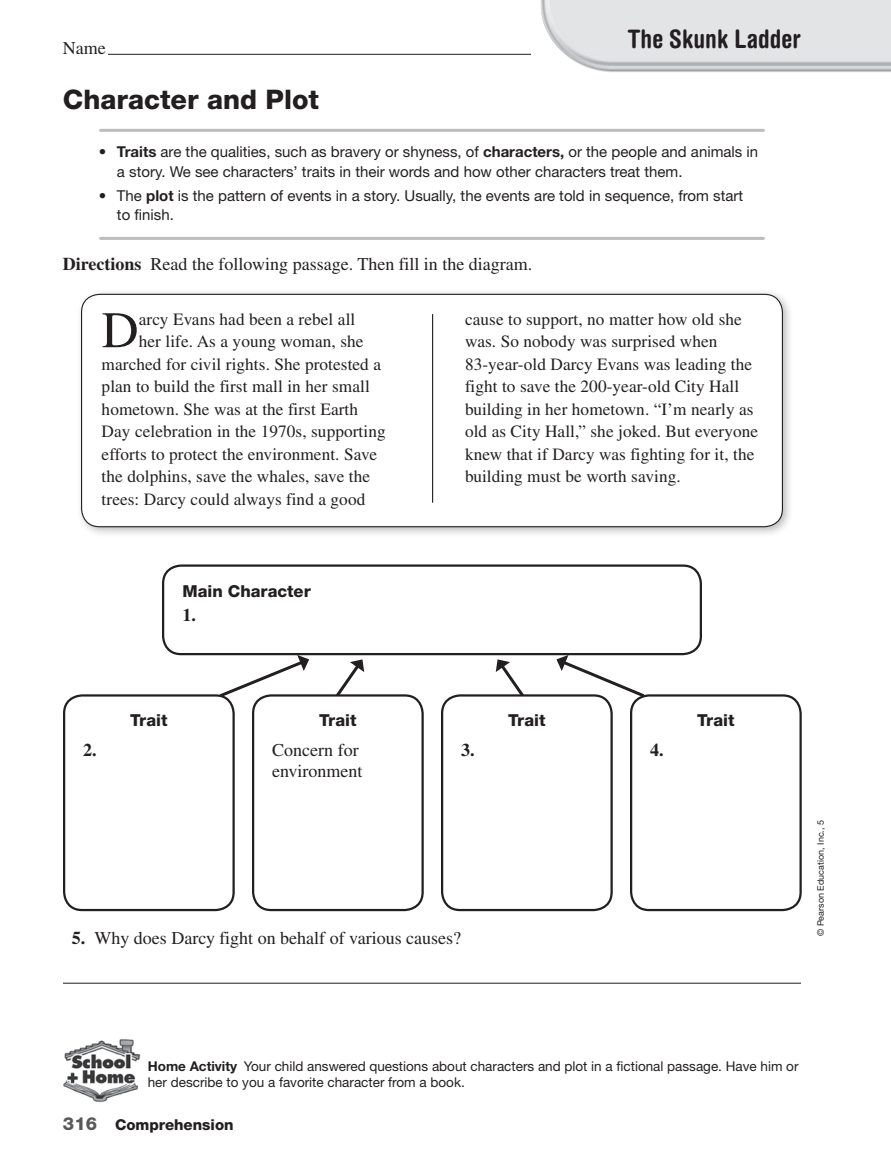
<style>
.page{position:relative;width:891px;height:1175px;background:#fff}
.page>*{position:absolute;margin:0;border:0;box-sizing:border-box;transform-origin:0 0}
.t1{font:51.3px "Times LT Std";color:#231f20}
.t2{font:800 27px "Helvetica Neue LT Std";color:#231f20}
.t3{font:700 condensed 25.5px "Helvetica Rounded LT Std";color:#231f20}
.t4{font:18px/21px "Times LT Std";color:#231f20}
.t5{font:700 18px "Times LT Std";color:#231f20}
.t6{font:17.25px/22.5px "Times LT Std";letter-spacing:.005em;color:#231f20}
.t7{font:800 16.5px "Helvetica Neue LT Std";color:#231f20}
.t8{font:15px/19.5px "Helvetica Neue LT Std";color:#231f20}
.t9{font:800 15px "Helvetica Neue LT Std";color:#231f20}
.t10{font:13.5px/16.5px "Helvetica Neue LT Std";color:#231f20}
.t11{font:9px "Helvetica Neue LT Std";color:#231f20}
.s1{font-weight:700}
.s2{font-size:18px;color:#57585a}
</style>
<div class="page">
<img style="left:528px;top:0;width:363px;height:72px">
<img style="left:63px;top:1039px;width:78px;height:64px">
<hr style="left:108px;top:54px;width:423px;height:1px;background:#231f20">
<hr style="left:63px;top:982px;width:738px;height:1px;background:#231f20">
<hr style="left:100px;top:129px;width:663px;height:3px;background:#bcbdc0">
<hr style="left:100px;top:237px;width:663px;height:3px;background:#bcbdc0">
<div style="left:76px;top:288px;width:718px;height:250px;background:#231f20;opacity:.3"></div>
<div style="left:82px;top:294px;width:700px;height:232px;background:#fff;border-radius:18px"></div>
<div style="left:81px;top:294px;width:702px;height:233px;border:1px solid #231f20;border-radius:18px"></div>
<hr style="left:432px;top:314px;width:1px;height:188px;background:#231f20">
<div style="left:162px;top:564px;width:540px;height:91px;border:2px solid #231f20;border-radius:18px"></div>
<svg style="left:336px;top:659px;width:28px;height:35px"></svg>
<svg style="left:216px;top:655px;width:93px;height:44px"></svg>
<svg style="left:496px;top:659px;width:28px;height:35px"></svg>
<svg style="left:556px;top:655px;width:92px;height:44px"></svg>
<div style="left:64px;top:695px;width:170px;height:215px;background:#fff;border-radius:18px"></div>
<div style="left:63px;top:694px;width:172px;height:217px;border:2px solid #231f20;border-radius:18px"></div>
<div style="left:253px;top:695px;width:170px;height:215px;background:#fff;border-radius:18px"></div>
<div style="left:252px;top:694px;width:172px;height:217px;border:2px solid #231f20;border-radius:18px"></div>
<div style="left:442px;top:695px;width:170px;height:215px;background:#fff;border-radius:18px"></div>
<div style="left:441px;top:694px;width:172px;height:217px;border:2px solid #231f20;border-radius:18px"></div>
<div style="left:631px;top:695px;width:170px;height:215px;background:#fff;border-radius:18px"></div>
<div style="left:630px;top:694px;width:172px;height:217px;border:2px solid #231f20;border-radius:18px"></div>
<p class="t4" style="left:63px;top:37px;width:44px">Name</p>
<p class="t3" style="left:628px;top:23px;width:175px">The Skunk Ladder</p>
<p class="t2" style="left:63px;top:84px;width:258px">Character and Plot</p>
<p class="t8" style="left:117px;top:142px;width:643px;text-indent:-18px">• <span class="s1">Traits</span> are the qualities, such as bravery or shyness, of <span class="s1">characters,</span> or the people and animals in a story. We see characters’ traits in their words and how other characters treat them.</p>
<p class="t8" style="left:117px;top:185px;width:628px;text-indent:-18px">• The <span class="s1">plot</span> is the pattern of events in a story. Usually, the events are told in sequence, from start to finish.</p>
<p class="t4" style="left:63px;top:253px;width:471px"><span class="s1">Directions</span> Read the following passage. Then fill in the diagram.</p>
<p class="t1" style="left:102px;top:301px;width:38px">D</p>
<p class="t6" style="left:139px;top:307px;width:218px">arcy Evans had been a rebel all</p>
<p class="t6" style="left:465px;top:307px;width:295px">cause to support, no matter how old she was. So nobody was surprised when 83-year-old Darcy Evans was leading the fight to save the 200-year-old City Hall building in her hometown. “I’m nearly as old as City Hall,” she joked. But everyone knew that if Darcy was fighting for it, the building must be worth saving.</p>
<p class="t6" style="left:139px;top:330px;width:226px">her life. As a young woman, she</p>
<p class="t6" style="left:102px;top:352px;width:281px">marched for civil rights. She protested a</p>
<p class="t6" style="left:102px;top:375px;width:270px">plan to build the first mall in her small</p>
<p class="t6" style="left:102px;top:397px;width:258px">hometown. She was at the first Earth</p>
<p class="t6" style="left:102px;top:420px;width:286px">Day celebration in the 1970s, supporting</p>
<p class="t6" style="left:102px;top:442px;width:277px">efforts to protect the environment. Save</p>
<p class="t6" style="left:102px;top:465px;width:270px">the dolphins, save the whales, save the</p>
<p class="t6" style="left:102px;top:487px;width:265px">trees: Darcy could always find a good</p>
<p class="t7" style="left:182px;top:581px;width:130px">Main Character</p>
<p class="t5" style="left:182px;top:603px;width:15px">1.</p>
<p class="t5" style="left:83px;top:739px;width:15px">2.</p>
<p class="t7" style="left:130px;top:710px;width:39px">Trait</p>
<p class="t7" style="left:319px;top:710px;width:39px">Trait</p>
<p class="t4" style="left:272px;top:739px;width:92px">Concern for environment</p>
<p class="t5" style="left:461px;top:739px;width:15px">3.</p>
<p class="t7" style="left:508px;top:710px;width:39px">Trait</p>
<p class="t5" style="left:650px;top:739px;width:15px">4.</p>
<p class="t7" style="left:697px;top:710px;width:39px">Trait</p>
<p class="t4" style="left:72px;top:927px;width:391px"><span class="s1">5.</span> Why does Darcy fight on behalf of various causes?</p>
<p class="t11" style="left:815px;top:936px;width:118px;rotate:-90deg">© Pearson Education, Inc., 5</p>
<p class="t10" style="left:148px;top:1057px;width:652px"><span class="s1">Home Activity</span> Your child answered questions about characters and plot in a fictional passage. Have him or her describe to you a favorite character from a book.</p>
<p class="t9" style="left:63px;top:1115px;width:172px"><span class="s2">316</span> Comprehension</p>
</div>
